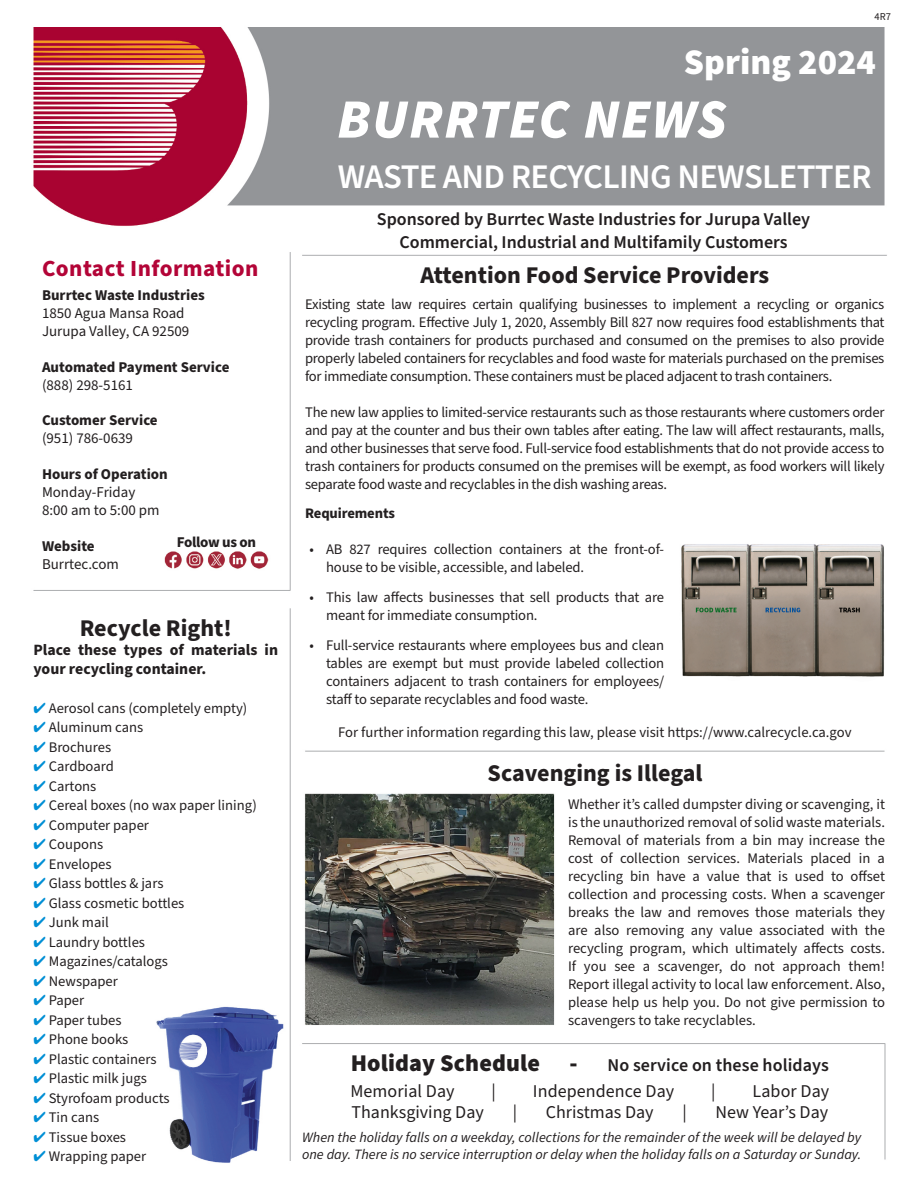
<style>
.page{position:relative;width:918px;height:1188px;background:#fff}
.page>*{position:absolute;margin:0;border:0;box-sizing:border-box;transform-origin:0 0}
.t1{font:italic 900 55.5px "Source Sans Pro";letter-spacing:.02em;color:#fff}
.t2{font:900 36px "Source Sans Pro";color:#fff}
.t3{font:600 34.5px "Source Sans Pro";letter-spacing:-.02em;color:#fff}
.t4{font:700 24px "Source Sans Pro";color:#231f20}
.t5{font:700 23.1px "Source Sans Pro";letter-spacing:.02em;color:#b30437}
.t6{font:600 18px/22.5px "Source Sans Pro";color:#231f20;text-align:center}
.t7{font:18px "Source Sans Pro";color:#231f20}
.t8{font:700 15.75px/18.9px "Source Sans Pro";color:#231f20}
.t9{font:15px/18px "Source Sans Pro";color:#231f20}
.t10{font:700 15px "Source Sans Pro";color:#231f20}
.t11{font:700 15px "Source Sans Pro";letter-spacing:-.02em;color:#231f20}
.t12{font:14.7px/18px "Source Sans Pro";letter-spacing:-.01em;color:#231f20;text-align:justify}
.t13{font:700 14.7px "Source Sans Pro";letter-spacing:-.01em;color:#231f20}
.t14{font:italic 14.25px/17.1px "Source Sans Pro";color:#231f20}
.t15{font:10.5px "Source Sans Pro";color:#231f20}
.s1{color:#008fd5}
.s2{font-weight:900;font-size:24px}
.s3{font-weight:400}
</style>
<div class="page">
<img style="left:33px;top:27px;width:854px;height:1136px">
<h3 class="t5" style="left:42px;top:252px;width:218px">Contact Information</h3>
<p class="t10" style="left:42px;top:285px;width:164px">Burrtec Waste Industries</p>
<p class="t9" style="left:42px;top:304px;width:149px">1850 Agua Mansa Road<br>Jurupa Valley, CA 92509</p>
<p class="t10" style="left:42px;top:356px;width:189px">Automated Payment Service</p>
<p class="t9" style="left:42px;top:376px;width:93px">(888) 298-5161</p>
<p class="t10" style="left:42px;top:410px;width:117px">Customer Service</p>
<p class="t9" style="left:42px;top:430px;width:93px">(951) 786-0639</p>
<p class="t10" style="left:42px;top:464px;width:127px">Hours of Operation</p>
<p class="t9" style="left:42px;top:484px;width:119px">Monday-Friday<br>8:00 am to 5:00 pm</p>
<p class="t10" style="left:42px;top:536px;width:54px">Website</p>
<p class="t9" style="left:42px;top:555px;width:78px">Burrtec.com</p>
<p class="t11" style="left:177px;top:532px;width:81px">Follow us on</p>
<h3 class="t4" style="left:80px;top:612px;width:154px">Recycle Right!</h3>
<p class="t8" style="left:33px;top:641px;width:246px">Place these types of materials in your recycling container.</p>
<p class="t12" style="left:33px;top:700px;width:215px"><span class="s1">✔</span> Aerosol cans (completely empty)</p>
<p class="t12" style="left:33px;top:719px;width:111px"><span class="s1">✔</span> Aluminum cans</p>
<p class="t12" style="left:33px;top:739px;width:79px"><span class="s1">✔</span> Brochures</p>
<p class="t12" style="left:33px;top:758px;width:82px"><span class="s1">✔</span> Cardboard</p>
<p class="t12" style="left:33px;top:778px;width:64px"><span class="s1">✔</span> Cartons</p>
<p class="t12" style="left:33px;top:797px;width:225px"><span class="s1">✔</span> Cereal boxes (no wax paper lining)</p>
<p class="t12" style="left:33px;top:816px;width:117px"><span class="s1">✔</span> Computer paper</p>
<p class="t12" style="left:33px;top:836px;width:71px"><span class="s1">✔</span> Coupons</p>
<p class="t12" style="left:33px;top:855px;width:80px"><span class="s1">✔</span> Envelopes</p>
<p class="t12" style="left:33px;top:875px;width:132px"><span class="s1">✔</span> Glass bottles &amp; jars</p>
<p class="t12" style="left:33px;top:894px;width:152px"><span class="s1">✔</span> Glass cosmetic bottles</p>
<p class="t12" style="left:33px;top:914px;width:77px"><span class="s1">✔</span> Junk mail</p>
<p class="t12" style="left:33px;top:933px;width:113px"><span class="s1">✔</span> Laundry bottles</p>
<p class="t12" style="left:33px;top:953px;width:136px"><span class="s1">✔</span> Magazines/catalogs</p>
<p class="t12" style="left:33px;top:972px;width:86px"><span class="s1">✔</span> Newspaper</p>
<p class="t12" style="left:33px;top:992px;width:52px"><span class="s1">✔</span> Paper</p>
<p class="t12" style="left:33px;top:1011px;width:90px"><span class="s1">✔</span> Paper tubes</p>
<p class="t12" style="left:33px;top:1031px;width:96px"><span class="s1">✔</span> Phone books</p>
<p class="t12" style="left:33px;top:1050px;width:125px"><span class="s1">✔</span> Plastic containers</p>
<p class="t12" style="left:33px;top:1070px;width:115px"><span class="s1">✔</span> Plastic milk jugs</p>
<p class="t12" style="left:33px;top:1089px;width:138px"><span class="s1">✔</span> Styrofoam products</p>
<p class="t12" style="left:33px;top:1109px;width:67px"><span class="s1">✔</span> Tin cans</p>
<p class="t12" style="left:33px;top:1128px;width:94px"><span class="s1">✔</span> Tissue boxes</p>
<p class="t12" style="left:33px;top:1148px;width:114px"><span class="s1">✔</span> Wrapping paper</p>
<p class="t15" style="left:875px;top:10px;width:18px">4R7</p>
<h2 class="t2" style="left:684px;top:37px;width:194px">Spring 2024</h2>
<h1 class="t1" style="left:337px;top:81px;width:391px">BURRTEC NEWS</h1>
<h3 class="t3" style="left:338px;top:153px;width:535px">WASTE AND RECYCLING NEWSLETTER</h3>
<p class="t6" style="left:377px;top:208px;width:435px">Sponsored by Burrtec Waste Industries for Jurupa Valley<br>Commercial, Industrial and Multifamily Customers</p>
<h3 class="t4" style="left:420px;top:259px;width:350px">Attention Food Service Providers</h3>
<p class="t12" style="left:305px;top:296px;width:581px">Existing state law requires certain qualifying businesses to implement a recycling or organics recycling program. Effective July 1, 2020, Assembly Bill 827 now requires food establishments that provide trash containers for products purchased and consumed on the premises to also provide properly labeled containers for recyclables and food waste for materials purchased on the premises for immediate consumption. These containers must be placed adjacent to trash containers.</p>
<p class="t12" style="left:305px;top:404px;width:581px">The new law applies to limited-service restaurants such as those restaurants where customers order and pay at the counter and bus their own tables after eating. The law will affect restaurants, malls, and other businesses that serve food. Full-service food establishments that do not provide access to trash containers for products consumed on the premises will be exempt, as food workers will likely separate food waste and recyclables in the dish washing areas.</p>
<p class="t13" style="left:305px;top:503px;width:91px">Requirements</p>
<p class="t12" style="left:326px;top:541px;width:340px;text-indent:-16px">• AB 827 requires collection containers at the front-of&shy;house to be visible, accessible, and labeled.</p>
<p class="t12" style="left:326px;top:589px;width:340px;text-indent:-16px">• This law affects businesses that sell products that are meant for immediate consumption.</p>
<p class="t12" style="left:326px;top:637px;width:340px;text-indent:-16px">• Full-service restaurants where employees bus and clean tables are exempt but must provide labeled collection containers adjacent to trash containers for employees/ staff to separate recyclables and food waste.</p>
<p class="t12" style="left:338px;top:724px;width:515px">For further information regarding this law, please visit https://www.calrecycle.ca.gov</p>
<h3 class="t4" style="left:488px;top:757px;width:216px">Scavenging is Illegal</h3>
<p class="t12" style="left:568px;top:796px;width:319px">Whether it’s called dumpster diving or scavenging, it is the unauthorized removal of solid waste materials.<br>Removal of materials from a bin may increase the cost of collection services. Materials placed in a recycling bin have a value that is used to offset collection and processing costs. When a scavenger breaks the law and removes those materials they are also removing any value associated with the recycling program, which ultimately affects costs.<br>If you see a scavenger, do not approach them!<br>Report illegal activity to local law enforcement. Also, please help us help you. Do not give permission to scavengers to take recyclables.</p>
<p class="t6" style="left:350px;top:1053px;width:480px;line-height:25.5px;text-align:left"><span class="s2">Holiday Schedule -</span> No service on these holidays<br><span class="s3">Memorial Day</span></p>
<p class="t7" style="left:492px;top:1079px;width:6px">|</p>
<p class="t7" style="left:533px;top:1079px;width:143px">Independence Day</p>
<p class="t7" style="left:711px;top:1079px;width:6px">|</p>
<p class="t7" style="left:753px;top:1079px;width:78px">Labor Day</p>
<p class="t7" style="left:352px;top:1100px;width:134px">Thanksgiving Day</p>
<p class="t7" style="left:513px;top:1100px;width:6px">|</p>
<p class="t7" style="left:546px;top:1100px;width:109px">Christmas Day</p>
<p class="t7" style="left:682px;top:1100px;width:6px">|</p>
<p class="t7" style="left:716px;top:1100px;width:114px">New Year’s Day</p>
<p class="t14" style="left:302px;top:1129px;width:561px">When the holiday falls on a weekday, collections for the remainder of the week will be delayed by one day. There is no service interruption or delay when the holiday falls on a Saturday or Sunday.</p>
</div>
